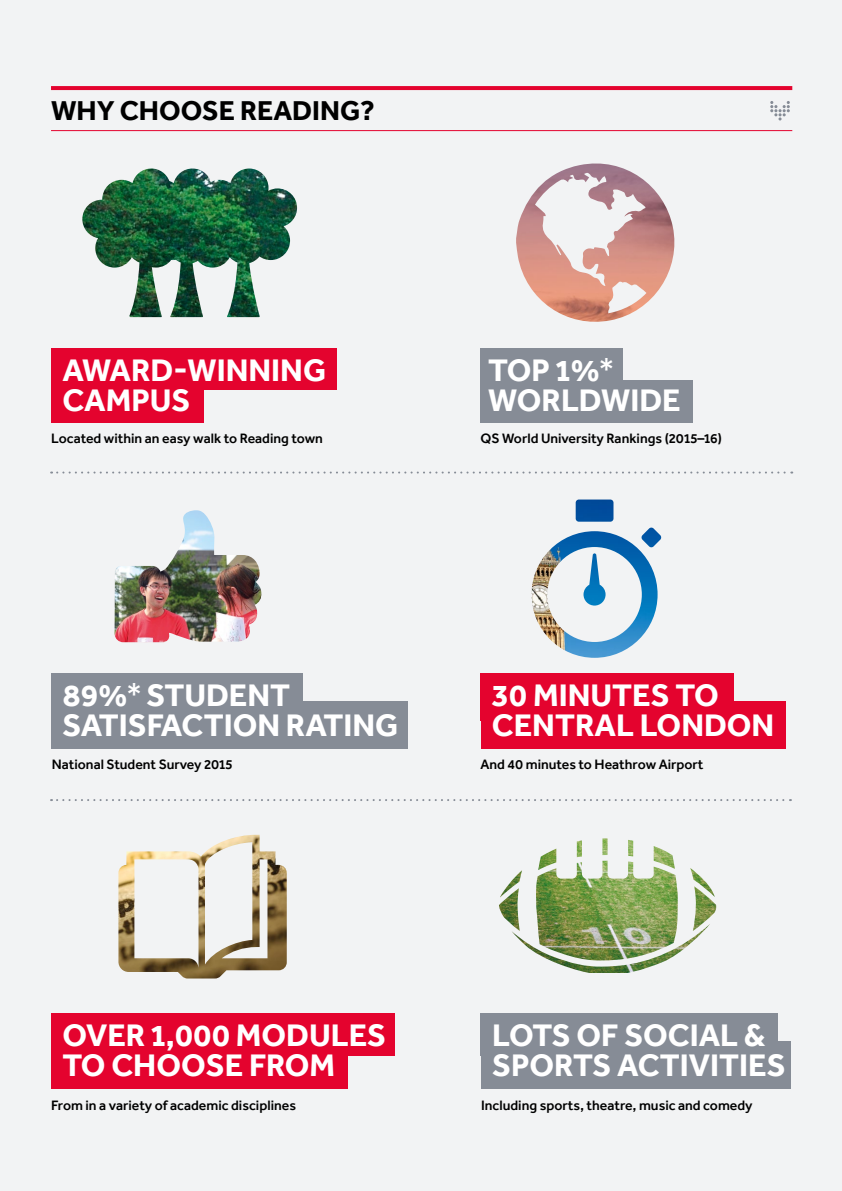
<style>
.page{position:relative;width:842px;height:1191px;background:#f2f3f4}
.page>*{position:absolute;margin:0;border:0;box-sizing:border-box;transform-origin:0 0}
.t1{font:700 32px/30px "Effra";color:#fff}
.t2{font:700 28px "Effra";color:#000}
.t3{font:500 14px "Effra";color:#000}
.s1{font-weight:400}
</style>
<div class="page">
<svg style="left:516px;top:163px;width:159px;height:159px"></svg>
<img style="left:114px;top:510px;width:148px;height:133px">
<svg style="left:118px;top:834px;width:169px;height:145px"></svg>
<svg style="left:531px;top:499px;width:131px;height:159px"></svg>
<div style="left:51px;top:348px;width:286px;height:42px;background:#e4032e"></div>
<svg style="left:770px;top:101px;width:20px;height:19px"></svg>
<svg style="left:51px;top:86px;width:741px;height:4px;fill:#e4032e"></svg>
<hr style="left:51px;top:130px;width:741px;height:1px;background:#e4032e">
<div style="left:51px;top:375px;width:153px;height:47px;background:#e4032e"></div>
<div style="left:480px;top:348px;width:143px;height:47px;background:#868c96"></div>
<div style="left:480px;top:379px;width:213px;height:43px;background:#868c96"></div>
<div style="left:51px;top:673px;width:251px;height:47px;background:#868c96"></div>
<div style="left:51px;top:701px;width:357px;height:47px;background:#868c96"></div>
<div style="left:51px;top:1013px;width:343px;height:43px;background:#e4032e"></div>
<div style="left:51px;top:1041px;width:297px;height:48px;background:#e4032e"></div>
<img style="left:82px;top:168px;width:216px;height:150px">
<div style="left:481px;top:673px;width:253px;height:47px;background:#e4032e"></div>
<div style="left:481px;top:701px;width:304px;height:47px;background:#e4032e"></div>
<svg style="left:51px;top:799px;width:740px;height:2px"></svg>
<svg style="left:51px;top:471px;width:741px;height:2px"></svg>
<div style="left:481px;top:1013px;width:297px;height:43px;background:#868c96"></div>
<div style="left:481px;top:1041px;width:310px;height:48px;background:#868c96"></div>
<img style="left:499px;top:838px;width:218px;height:135px">
<h2 class="t2" style="left:51px;top:94px;width:325px">WHY CHOOSE READING?</h2>
<h1 class="t1" style="left:62px;top:355px;width:265px">AWARD-WINNING<br>CAMPUS</h1>
<h1 class="t1" style="left:488px;top:355px;width:194px">TOP 1%<span class="s1">*<br></span>WORLDWIDE</h1>
<p class="t3" style="left:480px;top:430px;width:243px">QS World University Rankings (2015–16)</p>
<p class="t3" style="left:51px;top:430px;width:273px">Located within an easy walk to Reading town</p>
<h1 class="t1" style="left:62px;top:679px;width:338px">89%<span class="s1">*</span> STUDENT<br>SATISFACTION RATING</h1>
<h1 class="t1" style="left:492px;top:679px;width:284px">30 MINUTES TO<br>CENTRAL LONDON</h1>
<p class="t3" style="left:52px;top:756px;width:183px">National Student Survey 2015</p>
<p class="t3" style="left:480px;top:756px;width:225px">And 40 minutes to Heathrow Airport</p>
<h1 class="t1" style="left:62px;top:1019px;width:325px">OVER 1,000 MODULES<br>TO CHOOSE FROM</h1>
<p class="t3" style="left:51px;top:1096px;width:246px">From in a variety of academic disciplines</p>
<h1 class="t1" style="left:492px;top:1019px;width:295px">LOTS OF SOCIAL &amp;<br>SPORTS ACTIVITIES</h1>
<p class="t3" style="left:481px;top:1096px;width:273px">Including sports, theatre, music and comedy</p>
</div>
